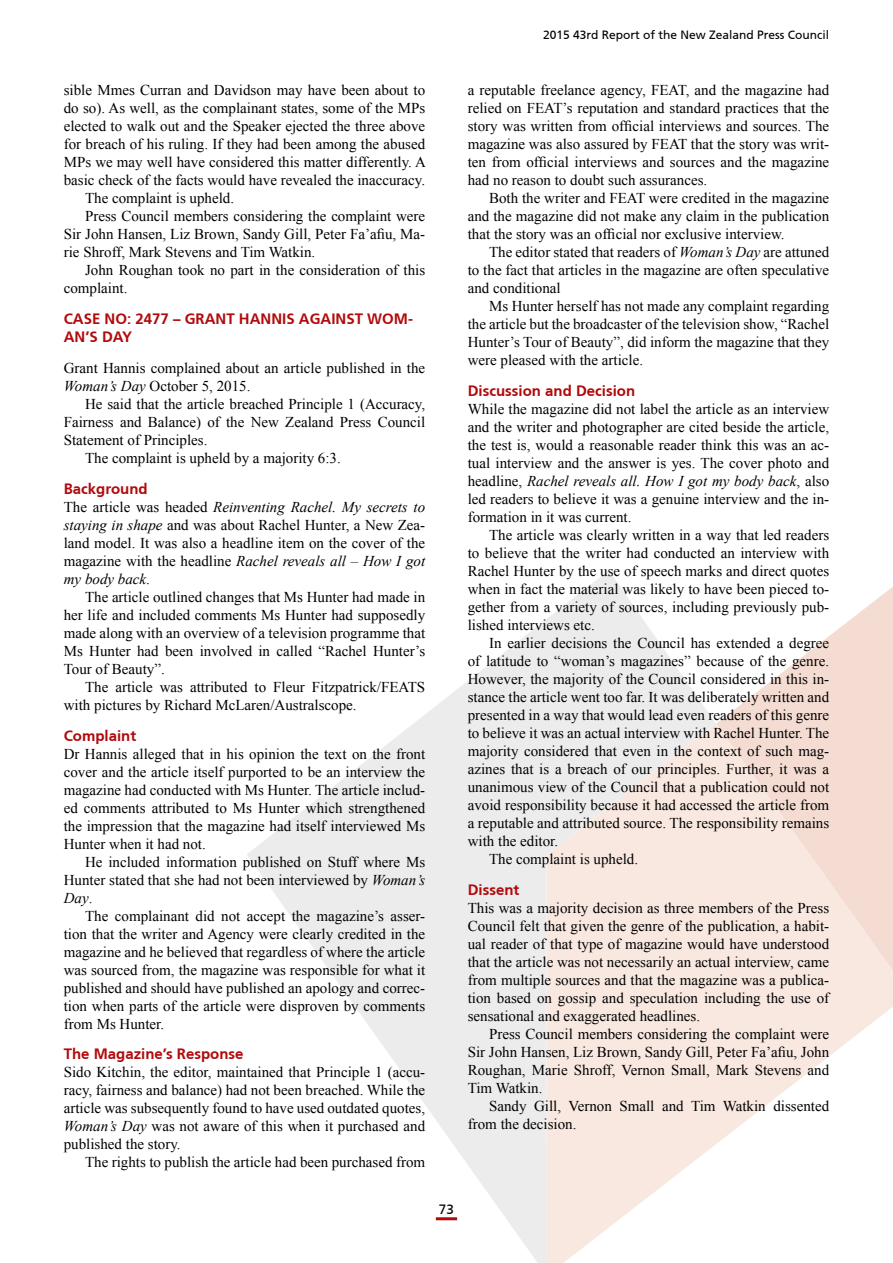
<style>
.page{position:relative;width:893px;height:1263px;background:#fff}
.page>*{position:absolute;margin:0;border:0;box-sizing:border-box;transform-origin:0 0}
.t1{font:15px/18px "Times New Roman";color:#000;text-align:justify}
.t2{font:700 15px/18px "Frutiger CE";color:#b10a0c}
.t3{font:13.5px "Frutiger CE";color:#000}
.t4{font:12px "Frutiger CE";color:#000}
.s1{font-style:italic}
</style>
<div class="page">
<svg style="left:247px;top:571px;width:468px;height:692px"></svg>
<svg style="left:547px;top:723px;width:346px;height:540px;fill:#f8e8e0"></svg>
<svg style="left:716px;top:587px;width:177px;height:384px;fill:#f5e2da"></svg>
<hr style="left:436px;top:1217px;width:21px;height:3px;background:#b10a0c">
<p class="t4" style="left:543px;top:28px;width:288px">2015 43rd Report of the New Zealand Press Council</p>
<p class="t1" style="left:64px;top:81px;width:363px">sible Mmes Curran and Davidson may have been about to</p>
<p class="t1" style="left:64px;top:99px;width:363px">do so). As well, as the complainant states, some of the MPs</p>
<p class="t1" style="left:64px;top:117px;width:363px">elected to walk out and the Speaker ejected the three above</p>
<p class="t1" style="left:64px;top:135px;width:363px">for breach of his ruling. If they had been among the abused</p>
<p class="t1" style="left:64px;top:153px;width:364px">MPs we may well have considered this matter differently. A</p>
<p class="t1" style="left:64px;top:171px;width:363px">basic check of the facts would have revealed the inaccuracy.</p>
<p class="t1" style="left:85px;top:189px;width:151px">The complaint is upheld.</p>
<p class="t1" style="left:85px;top:207px;width:342px">Press Council members considering the complaint were</p>
<p class="t1" style="left:64px;top:225px;width:363px">Sir John Hansen, Liz Brown, Sandy Gill, Peter Fa’afiu, Ma-</p>
<p class="t1" style="left:64px;top:243px;width:253px">rie Shroff, Mark Stevens and Tim Watkin.</p>
<p class="t1" style="left:85px;top:261px;width:342px">John Roughan took no part in the consideration of this</p>
<p class="t1" style="left:64px;top:279px;width:65px">complaint.</p>
<p class="t2" style="left:64px;top:310px;width:351px">CASE NO: 2477 – GRANT HANNIS AGAINST WOM-<br>AN’S DAY</p>
<p class="t1" style="left:64px;top:359px;width:363px">Grant Hannis complained about an article published in the<br><span class="s1">Woman’s Day</span> October 5, 2015.</p>
<p class="t1" style="left:85px;top:395px;width:342px">He said that the article breached Principle 1 (Accuracy,</p>
<p class="t1" style="left:64px;top:413px;width:363px">Fairness and Balance) of the New Zealand Press Council</p>
<p class="t1" style="left:64px;top:431px;width:145px">Statement of Principles.</p>
<p class="t1" style="left:85px;top:449px;width:257px">The complaint is upheld by a majority 6:3.</p>
<p class="t2" style="left:64px;top:479px;width:85px">Background</p>
<p class="t1" style="left:64px;top:497px;width:363px">The article was headed <span class="s1">Reinventing Rachel. My secrets to staying in shape</span> and was about Rachel Hunter, a New Zea&shy;land model. It was also a headline item on the cover of the magazine with the headline <span class="s1">Rachel reveals all – How I got my body back</span>.</p>
<p class="t1" style="left:64px;top:587px;width:363px;text-indent:21px">The article outlined changes that Ms Hunter had made in her life and included comments Ms Hunter had supposedly made along with an overview of a television programme that Ms Hunter had been involved in called “Rachel Hunter’s Tour of Beauty”.</p>
<p class="t1" style="left:64px;top:677px;width:363px;text-indent:21px">The article was attributed to Fleur Fitzpatrick/FEATS with pictures by Richard McLaren/Australscope.</p>
<p class="t2" style="left:64px;top:726px;width:74px">Complaint</p>
<p class="t1" style="left:64px;top:744px;width:363px">Dr Hannis alleged that in his opinion the text on the front cover and the article itself purported to be an interview the magazine had conducted with Ms Hunter. The article includ&shy;ed comments attributed to Ms Hunter which strengthened the impression that the magazine had itself interviewed Ms Hunter when it had not.</p>
<p class="t1" style="left:64px;top:852px;width:363px;text-indent:21px">He included information published on Stuff where Ms Hunter stated that she had not been interviewed by <span class="s1">Woman’s Day</span>.</p>
<p class="t1" style="left:64px;top:906px;width:363px;text-indent:21px">The complainant did not accept the magazine’s asser&shy;tion that the writer and Agency were clearly credited in the magazine and he believed that regardless of where the article was sourced from, the magazine was responsible for what it published and should have published an apology and correc&shy;tion when parts of the article were disproven by comments from Ms Hunter.</p>
<p class="t2" style="left:64px;top:1045px;width:181px">The Magazine’s Response</p>
<p class="t1" style="left:64px;top:1063px;width:363px">Sido Kitchin, the editor, maintained that Principle 1 (accu&shy;racy, fairness and balance) had not been breached. While the article was subsequently found to have used outdated quotes, <span class="s1">Woman’s Day</span> was not aware of this when it purchased and published the story.</p>
<p class="t1" style="left:85px;top:1153px;width:342px">The rights to publish the article had been purchased from</p>
<p class="t3" style="left:439px;top:1202px;width:17px">73</p>
<p class="t1" style="left:468px;top:81px;width:363px">a reputable freelance agency, FEAT, and the magazine had relied on FEAT’s reputation and standard practices that the story was written from official interviews and sources. The magazine was also assured by FEAT that the story was writ&shy;ten from official interviews and sources and the magazine had no reason to doubt such assurances.</p>
<p class="t1" style="left:468px;top:189px;width:363px;text-indent:21px">Both the writer and FEAT were credited in the magazine and the magazine did not make any claim in the publication that the story was an official nor exclusive interview.</p>
<p class="t1" style="left:468px;top:243px;width:363px;text-indent:21px">The editor stated that readers of <span class="s1">Woman’s Day</span> are attuned to the fact that articles in the magazine are often speculative and conditional</p>
<p class="t1" style="left:468px;top:297px;width:363px;text-indent:21px">Ms Hunter herself has not made any complaint regarding the article but the broadcaster of the television show, “Rachel Hunter’s Tour of Beauty”, did inform the magazine that they were pleased with the article.</p>
<p class="t2" style="left:468px;top:382px;width:169px">Discussion and Decision</p>
<p class="t1" style="left:468px;top:400px;width:363px">While the magazine did not label the article as an interview and the writer and photographer are cited beside the article, the test is, would a reasonable reader think this was an ac&shy;tual interview and the answer is yes. The cover photo and headline, <span class="s1">Rachel reveals all. How I got my body back</span>, also led readers to believe it was a genuine interview and the in&shy;formation in it was current.</p>
<p class="t1" style="left:468px;top:526px;width:363px;text-indent:21px">The article was clearly written in a way that led readers to believe that the writer had conducted an interview with Rachel Hunter by the use of speech marks and direct quotes when in fact the material was likely to have been pieced to&shy;gether from a variety of sources, including previously pub&shy;lished interviews etc.</p>
<p class="t1" style="left:489px;top:634px;width:342px">In earlier decisions the Council has extended a degree</p>
<p class="t1" style="left:468px;top:652px;width:363px">of latitude to “woman’s magazines” because of the genre.</p>
<p class="t1" style="left:468px;top:670px;width:363px">However, the majority of the Council considered in this in-</p>
<p class="t1" style="left:468px;top:688px;width:363px">stance the article went too far. It was deliberately written and</p>
<p class="t1" style="left:468px;top:706px;width:363px">presented in a way that would lead even readers of this genre</p>
<p class="t1" style="left:468px;top:724px;width:363px">to believe it was an actual interview with Rachel Hunter. The</p>
<p class="t1" style="left:468px;top:742px;width:363px">majority considered that even in the context of such mag-</p>
<p class="t1" style="left:468px;top:760px;width:363px">azines that is a breach of our principles. Further, it was a</p>
<p class="t1" style="left:468px;top:778px;width:363px">unanimous view of the Council that a publication could not</p>
<p class="t1" style="left:468px;top:796px;width:363px">avoid responsibility because it had accessed the article from</p>
<p class="t1" style="left:468px;top:814px;width:363px">a reputable and attributed source. The responsibility remains</p>
<p class="t1" style="left:468px;top:832px;width:92px">with the editor.</p>
<p class="t1" style="left:489px;top:850px;width:151px">The complaint is upheld.</p>
<p class="t2" style="left:468px;top:881px;width:53px">Dissent</p>
<p class="t1" style="left:468px;top:899px;width:363px">This was a majority decision as three members of the Press Council felt that given the genre of the publication, a habit&shy;ual reader of that type of magazine would have understood that the article was not necessarily an actual interview, came from multiple sources and that the magazine was a publica&shy;tion based on gossip and speculation including the use of sensational and exaggerated headlines.</p>
<p class="t1" style="left:468px;top:1025px;width:363px;text-indent:21px">Press Council members considering the complaint were Sir John Hansen, Liz Brown, Sandy Gill, Peter Fa’afiu, John Roughan, Marie Shroff, Vernon Small, Mark Stevens and Tim Watkin.</p>
<p class="t1" style="left:468px;top:1097px;width:363px;text-indent:21px">Sandy Gill, Vernon Small and Tim Watkin dissented from the decision.</p>
</div>
